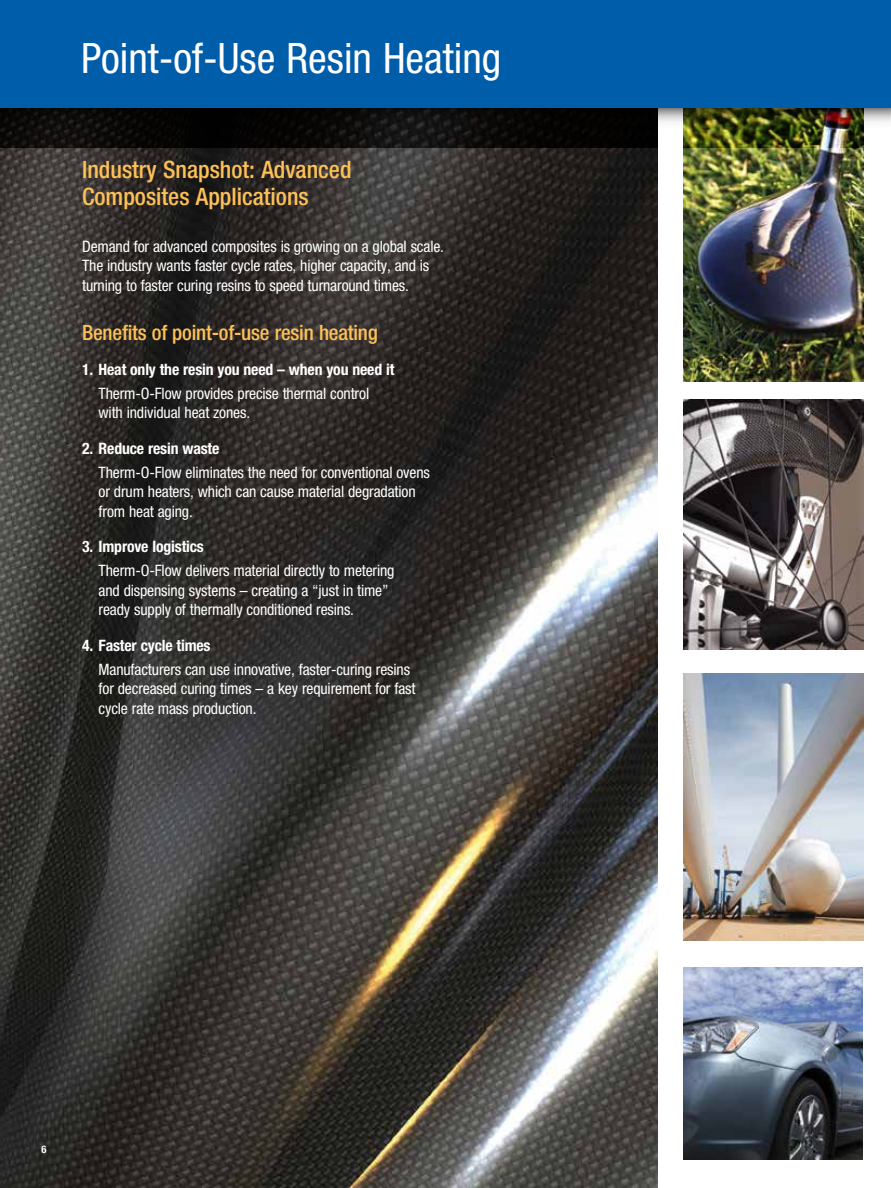
<style>
.page{position:relative;width:891px;height:1188px;background:#fff}
.page>*{position:absolute;margin:0;border:0;box-sizing:border-box;transform-origin:0 0}
.t1{font:condensed 42px "Helvetica Neue LT Std";color:#fff}
.t2{font:500 condensed 24px/27px "Helvetica Neue LT Std";color:#fdc057}
.t3{font:500 condensed 21px "Helvetica Neue LT Std";letter-spacing:-.01em;color:#fdc057}
.t4{font:condensed 15.75px/19.5px "Helvetica Neue LT Std";letter-spacing:-.01em;color:#fff}
.t5{font:700 condensed 15.75px "Helvetica Neue LT Std";letter-spacing:-.01em;color:#fff}
.t6{font:700 condensed 10.5px "Helvetica Neue LT Std";color:#fff}
</style>
<div class="page">
<img style="left:684px;top:147px;width:180px;height:234px">
<img style="left:684px;top:400px;width:180px;height:249px">
<img style="left:0;top:147px;width:658px;height:1041px">
<img style="left:0;top:108px;width:891px;height:39px">
<div style="left:0;top:0;width:891px;height:108px;background:#005daa"></div>
<img style="left:684px;top:968px;width:179px;height:192px">
<img style="left:683px;top:674px;width:180px;height:267px">
<h1 class="t1" style="left:81px;top:34px;width:422px">Point-of-Use Resin Heating</h1>
<h2 class="t2" style="left:82px;top:155px;width:271px">Industry Snapshot: Advanced<br>Composites Applications</h2>
<p class="t4" style="left:82px;top:236px;width:363px">Demand for advanced composites is growing on a global scale.<br>The industry wants faster cycle rates, higher capacity, and is turning to faster curing resins to speed turnaround times.</p>
<h3 class="t3" style="left:82px;top:320px;width:297px">Benefits of point-of-use resin heating</h3>
<p class="t5" style="left:82px;top:360px;width:314px">1. Heat only the resin you need – when you need it</p>
<p class="t4" style="left:99px;top:383px;width:272px">Therm-O-Flow provides precise thermal control with individual heat zones.</p>
<p class="t5" style="left:82px;top:439px;width:139px">2. Reduce resin waste</p>
<p class="t4" style="left:99px;top:462px;width:333px">Therm-O-Flow eliminates the need for conventional ovens or drum heaters, which can cause material degradation from heat aging.</p>
<p class="t5" style="left:82px;top:537px;width:123px">3. Improve logistics</p>
<p class="t4" style="left:99px;top:561px;width:297px">Therm-O-Flow delivers material directly to metering and dispensing systems – creating a “just in time” ready supply of thermally conditioned resins.</p>
<p class="t5" style="left:82px;top:636px;width:130px">4. Faster cycle times</p>
<p class="t4" style="left:99px;top:659px;width:318px">Manufacturers can use innovative, faster-curing resins for decreased curing times – a key requirement for fast cycle rate mass production.</p>
<p class="t6" style="left:41px;top:1143px;width:7px">6</p>
</div>
